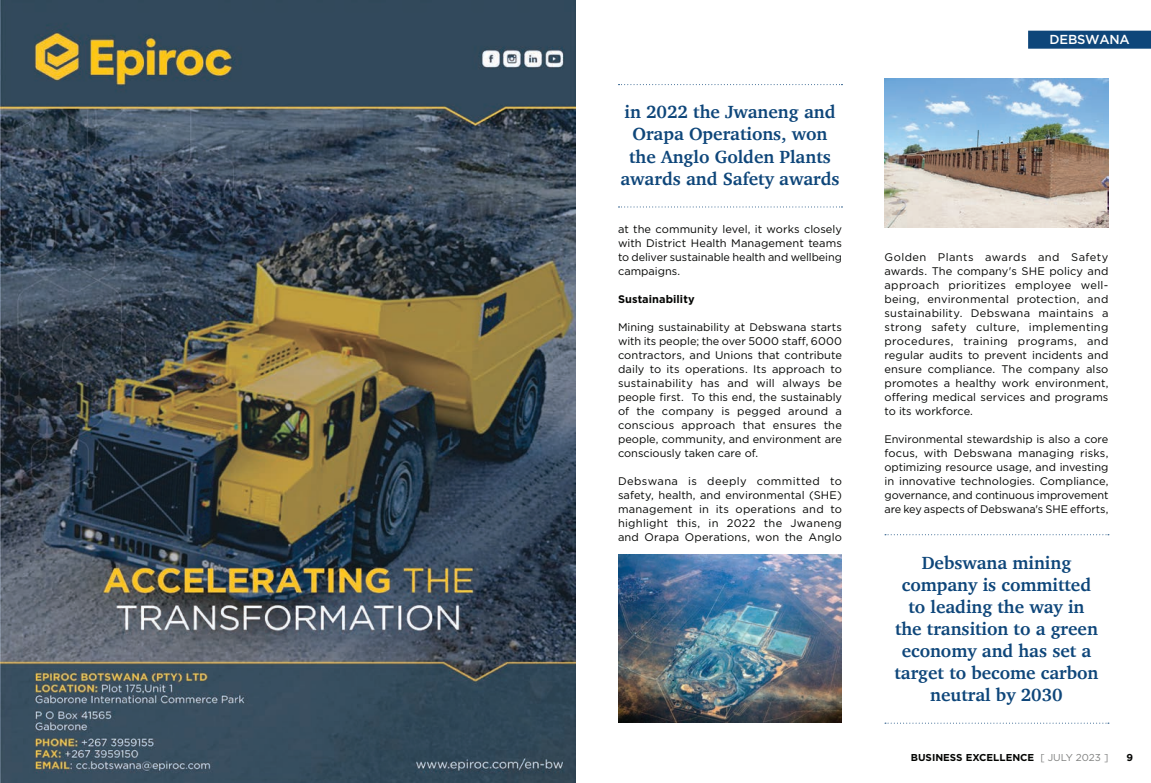
<style>
.page{position:relative;width:1151px;height:783px;background:#fff}
.page>*{position:absolute;margin:0;border:0;box-sizing:border-box;transform-origin:0 0}
.t1{font:700 18px/22px "Charter";color:#0e467a;text-align:center}
.t2{font:500 13px "Gotham";letter-spacing:-.02em;color:#fff}
.t3{font:11px/14px "Gotham";color:#040503;text-align:justify}
.t4{font:700 11px "Gotham";letter-spacing:.005em;color:#040503}
.t5{font:700 10px "Gotham";color:#040503}
.s1{font-weight:400;color:#808180}
</style>
<div class="page">
<svg style="left:618px;top:84px;width:224px;height:1px"></svg>
<svg style="left:618px;top:206px;width:224px;height:1px"></svg>
<svg style="left:885px;top:534px;width:224px;height:1px"></svg>
<svg style="left:885px;top:722px;width:224px;height:1px"></svg>
<img style="left:0;top:0;width:575px;height:782px">
<img style="left:884px;top:78px;width:224px;height:150px">
<img style="left:618px;top:554px;width:224px;height:168px">
<div style="left:1028px;top:31px;width:123px;height:18px;background:#0e467a"></div>
<h1 class="t1" style="left:620px;top:101px;width:221px">in 2022 the Jwaneng and<br>Orapa Operations, won the Anglo Golden Plants awards and Safety awards</h1>
<p class="t3" style="left:618px;top:221px;width:225px">at the community level, it works closely with District Health Management teams to deliver sustainable health and wellbeing campaigns.</p>
<p class="t4" style="left:618px;top:291px;width:78px">Sustainability</p>
<p class="t3" style="left:618px;top:319px;width:225px">Mining sustainability at Debswana starts with its people; the over 5000 staff, 6000 contractors, and Unions that contribute daily to its operations. Its approach to sustainability has and will always be people first. To this end, the sustainably of the company is pegged around a conscious approach that ensures the people, community, and environment are consciously taken care of.</p>
<p class="t3" style="left:618px;top:473px;width:225px">Debswana is deeply committed to safety, health, and environmental (SHE) management in its operations and to highlight this, in 2022 the Jwaneng and Orapa Operations, won the Anglo</p>
<p class="t2" style="left:1050px;top:31px;width:82px">DEBSWANA</p>
<p class="t3" style="left:884px;top:249px;width:225px">Golden Plants awards and Safety awards. The company's SHE policy and approach prioritizes employee well&shy;being, environmental protection, and sustainability. Debswana maintains a strong safety culture, implementing procedures, training programs, and regular audits to prevent incidents and ensure compliance. The company also promotes a healthy work environment, offering medical services and programs to its workforce.</p>
<p class="t3" style="left:884px;top:431px;width:225px">Environmental stewardship is also a core focus, with Debswana managing risks, optimizing resource usage, and investing in innovative technologies. Compliance, governance, and continuous improvement are key aspects of Debswana's SHE efforts,</p>
<h1 class="t1" style="left:894px;top:551px;width:206px">Debswana mining company is committed to leading the way in the transition to a green economy and has set a target to become carbon neutral by 2030</h1>
<p class="t5" style="left:911px;top:750px;width:199px">BUSINESS EXCELLENCE <span class="s1">[ JULY 2023 ]</span></p>
<p class="t5" style="left:1126px;top:750px;width:8px">9</p>
</div>
